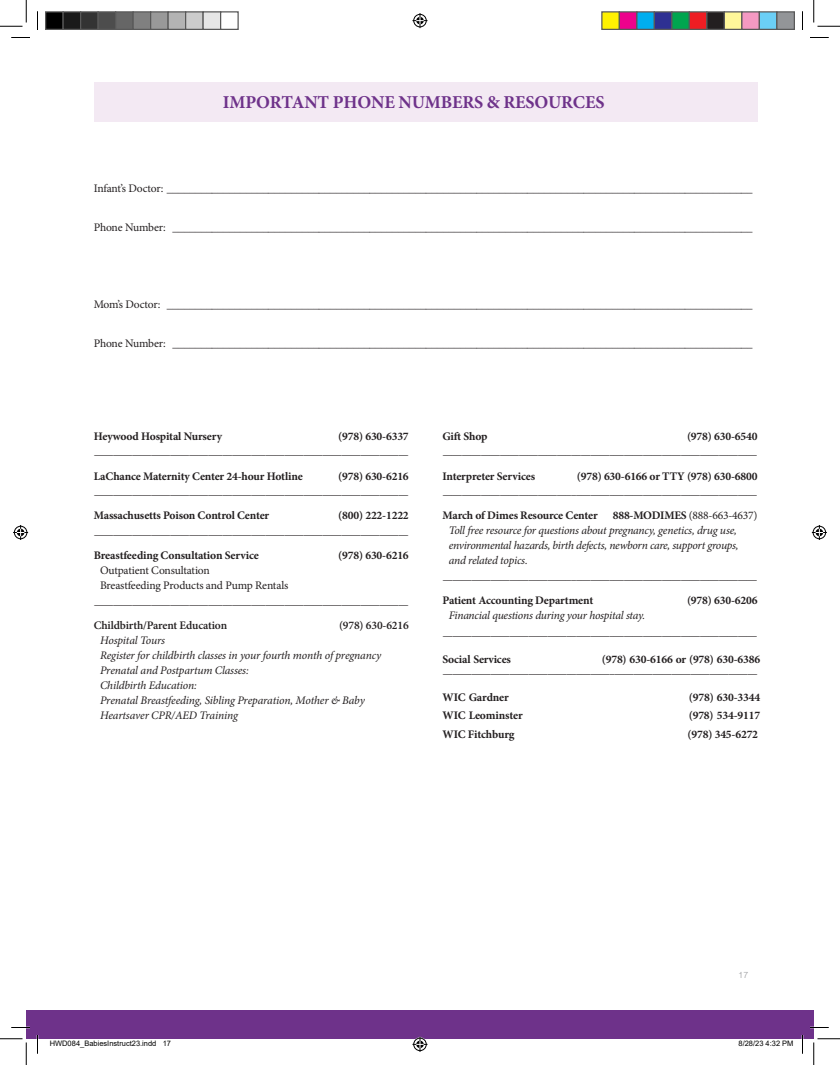
<style>
.page{position:relative;width:840px;height:1065px;background:#fff}
.page>*{position:absolute;margin:0;border:0;box-sizing:border-box;transform-origin:0 0}
.t1{font:700 18.12px "Minion Pro";letter-spacing:-.01em;color:#6e328a}
.t2{font:11.5px/15px "Minion Pro";letter-spacing:-.015em;color:#231f20}
.t3{font:700 11.5px "Minion Pro";letter-spacing:-.015em;color:#231f20}
.t4{font:italic 11.5px/15px "Minion Pro";letter-spacing:-.015em;color:#231f20}
.t5{font:600 11.5px "Minion Pro";letter-spacing:-.015em;color:#231f20}
.t6{font:300 8.75px "Helvetica Neue";color:#939598}
.t7{font:7.5px "Arial";color:#000}
.s1{font-weight:700;font-style:normal}
.s2{font-style:normal}
</style>
<div class="page">
<div style="left:26px;top:1011px;width:12px;height:28px;background:#6e328a"></div>
<div style="left:38px;top:1011px;width:776px;height:28px;background:#6e328a"></div>
<div style="left:94px;top:82px;width:664px;height:40px;background:#f3e9f3"></div>
<svg style="left:11px;top:37px;width:19px;height:1px"></svg>
<svg style="left:810px;top:37px;width:19px;height:1px"></svg>
<svg style="left:11px;top:1027px;width:19px;height:1px"></svg>
<svg style="left:810px;top:1027px;width:19px;height:1px"></svg>
<svg style="left:37px;top:11px;width:1px;height:19px"></svg>
<svg style="left:37px;top:1035px;width:1px;height:19px"></svg>
<svg style="left:802px;top:11px;width:1px;height:19px"></svg>
<svg style="left:802px;top:1035px;width:1px;height:19px"></svg>
<svg style="left:0;top:0;width:27px;height:27px"></svg>
<svg style="left:0;top:1039px;width:27px;height:26px"></svg>
<svg style="left:814px;top:0;width:26px;height:27px"></svg>
<svg style="left:814px;top:1039px;width:26px;height:26px"></svg>
<svg style="left:412px;top:13px;width:16px;height:15px"></svg>
<svg style="left:412px;top:1037px;width:16px;height:15px"></svg>
<svg style="left:13px;top:525px;width:15px;height:15px"></svg>
<svg style="left:812px;top:525px;width:15px;height:15px"></svg>
<div style="left:46px;top:12px;width:17px;height:17px;background:#000"></div>
<div style="left:45px;top:11px;width:19px;height:19px;border:1px solid #595959"></div>
<div style="left:63px;top:12px;width:18px;height:17px;background:#1a1a1a"></div>
<div style="left:62px;top:11px;width:19px;height:19px;border:1px solid #595959"></div>
<div style="left:81px;top:12px;width:17px;height:17px;background:#333"></div>
<div style="left:80px;top:11px;width:19px;height:19px;border:1px solid #595959"></div>
<div style="left:98px;top:12px;width:18px;height:17px;background:#4d4d4d"></div>
<div style="left:98px;top:11px;width:18px;height:19px;border:1px solid #595959"></div>
<div style="left:116px;top:12px;width:17px;height:17px;background:#666"></div>
<div style="left:115px;top:11px;width:19px;height:19px;border:1px solid #595959"></div>
<div style="left:133px;top:12px;width:18px;height:17px;background:#808080"></div>
<div style="left:132px;top:11px;width:19px;height:19px;border:1px solid #595959"></div>
<div style="left:151px;top:12px;width:17px;height:17px;background:#999"></div>
<div style="left:150px;top:11px;width:19px;height:19px;border:1px solid #595959"></div>
<div style="left:168px;top:12px;width:18px;height:17px;background:#b3b3b3"></div>
<div style="left:168px;top:11px;width:18px;height:19px;border:1px solid #595959"></div>
<div style="left:186px;top:12px;width:17px;height:17px;background:#ccc"></div>
<div style="left:185px;top:11px;width:19px;height:19px;border:1px solid #595959"></div>
<div style="left:203px;top:12px;width:18px;height:17px;background:#e6e6e6"></div>
<div style="left:202px;top:11px;width:19px;height:19px;border:1px solid #595959"></div>
<div style="left:220px;top:11px;width:19px;height:19px;border:1px solid #595959"></div>
<div style="left:602px;top:12px;width:17px;height:17px;background:#fff101"></div>
<div style="left:601px;top:11px;width:19px;height:19px;border:1px solid #595959"></div>
<div style="left:619px;top:12px;width:18px;height:17px;background:#ed028c"></div>
<div style="left:619px;top:11px;width:19px;height:19px;border:1px solid #595959"></div>
<div style="left:637px;top:12px;width:17px;height:17px;background:#00aeef"></div>
<div style="left:636px;top:11px;width:19px;height:19px;border:1px solid #595959"></div>
<div style="left:654px;top:12px;width:18px;height:17px;background:#2e3092"></div>
<div style="left:654px;top:11px;width:18px;height:19px;border:1px solid #595959"></div>
<div style="left:672px;top:12px;width:17px;height:17px;background:#00a54f"></div>
<div style="left:671px;top:11px;width:19px;height:19px;border:1px solid #595959"></div>
<div style="left:689px;top:12px;width:18px;height:17px;background:#ee1d23"></div>
<div style="left:689px;top:11px;width:19px;height:19px;border:1px solid #595959"></div>
<div style="left:707px;top:12px;width:17px;height:17px;background:#231f20"></div>
<div style="left:706px;top:11px;width:19px;height:19px;border:1px solid #595959"></div>
<div style="left:724px;top:12px;width:18px;height:17px;background:#fff79a"></div>
<div style="left:724px;top:11px;width:18px;height:19px;border:1px solid #595959"></div>
<div style="left:742px;top:12px;width:17px;height:17px;background:#f499c2"></div>
<div style="left:741px;top:11px;width:19px;height:19px;border:1px solid #595959"></div>
<div style="left:759px;top:12px;width:18px;height:17px;background:#6bcff6"></div>
<div style="left:759px;top:11px;width:19px;height:19px;border:1px solid #595959"></div>
<div style="left:777px;top:12px;width:17px;height:17px;background:#939598"></div>
<div style="left:776px;top:11px;width:19px;height:19px;border:1px solid #595959"></div>
<h1 class="t1" style="left:223px;top:90px;width:383px">IMPORTANT PHONE NUMBERS &amp; RESOURCES</h1>
<p class="t2" style="left:94px;top:181px;width:660px">Infant’s Doctor: ________________________________________________________________________________________________________</p>
<p class="t2" style="left:94px;top:220px;width:660px">Phone Number: _______________________________________________________________________________________________________</p>
<p class="t2" style="left:94px;top:297px;width:660px">Mom’s Doctor: ________________________________________________________________________________________________________</p>
<p class="t2" style="left:94px;top:335px;width:660px">Phone Number: _______________________________________________________________________________________________________</p>
<p class="t3" style="left:94px;top:428px;width:130px">Heywood Hospital Nursery</p>
<p class="t3" style="left:338px;top:428px;width:72px">(978) 630-6337</p>
<p class="t2" style="left:94px;top:447px;width:316px">—————————————–––———–———————————————</p>
<p class="t3" style="left:94px;top:468px;width:211px">LaChance Maternity Center 24-hour Hotline</p>
<p class="t3" style="left:338px;top:468px;width:72px">(978) 630-6216</p>
<p class="t2" style="left:94px;top:487px;width:316px">—————————————–––———–———————————————</p>
<p class="t3" style="left:94px;top:508px;width:177px">Massachusetts Poison Control Center</p>
<p class="t3" style="left:338px;top:508px;width:72px">(800) 222-1222</p>
<p class="t2" style="left:94px;top:527px;width:316px">—————————————–––———–———————————————</p>
<p class="t3" style="left:94px;top:547px;width:167px">Breastfeeding Consultation Service</p>
<p class="t3" style="left:338px;top:547px;width:72px">(978) 630-6216</p>
<p class="t2" style="left:100px;top:563px;width:190px">Outpatient Consultation<br>Breastfeeding Products and Pump Rentals</p>
<p class="t2" style="left:94px;top:597px;width:316px">—————————————–––———–———————————————</p>
<p class="t5" style="left:94px;top:617px;width:135px">Childbirth/Parent Education</p>
<p class="t5" style="left:339px;top:617px;width:71px">(978) 630-6216</p>
<p class="t4" style="left:100px;top:633px;width:283px">Hospital Tours<br>Register for childbirth classes in your fourth month of pregnancy Prenatal and Postpartum Classes:<br>Childbirth Education:<br>Prenatal Breastfeeding, Sibling Preparation, Mother &amp; Baby Heartsaver CPR/AED Training</p>
<p class="t3" style="left:442px;top:428px;width:46px">Gift Shop</p>
<p class="t3" style="left:687px;top:428px;width:72px">(978) 630-6540</p>
<p class="t2" style="left:442px;top:447px;width:316px">—————————————–––———–———————————————</p>
<p class="t3" style="left:442px;top:468px;width:94px">Interpreter Services</p>
<p class="t3" style="left:577px;top:468px;width:182px">(978) 630-6166 or TTY (978) 630-6800</p>
<p class="t2" style="left:442px;top:487px;width:317px">—————————————–––———–———————————————</p>
<p class="t3" style="left:442px;top:508px;width:157px">March of Dimes Resource Center</p>
<p class="t4" style="left:449px;top:508px;width:310px;text-indent:164px"><span class="s1">888-MODIMES</span> <span class="s2">(888-663-4637)<br></span>Toll free resource for questions about pregnancy, genetics, drug use, environmental hazards, birth defects, newborn care, support groups, and related topics.</p>
<p class="t2" style="left:443px;top:572px;width:317px">—————————————–––———–———————————————</p>
<p class="t3" style="left:443px;top:592px;width:152px">Patient Accounting Department</p>
<p class="t3" style="left:687px;top:592px;width:72px">(978) 630-6206</p>
<p class="t4" style="left:449px;top:608px;width:198px">Financial questions during your hospital stay.</p>
<p class="t2" style="left:443px;top:628px;width:316px">—————————————–––———–———————————————</p>
<p class="t3" style="left:443px;top:651px;width:70px">Social Services</p>
<p class="t3" style="left:602px;top:651px;width:160px">(978) 630-6166 or (978) 630-6386</p>
<p class="t2" style="left:443px;top:666px;width:317px">—————————————–––———–———————————————</p>
<p class="t3" style="left:443px;top:689px;width:68px">WIC Gardner</p>
<p class="t3" style="left:689px;top:689px;width:73px">(978) 630-3344</p>
<p class="t3" style="left:443px;top:708px;width:82px">WIC Leominster</p>
<p class="t3" style="left:689px;top:708px;width:73px">(978) 534-9117</p>
<p class="t3" style="left:443px;top:727px;width:74px">WIC Fitchburg</p>
<p class="t3" style="left:688px;top:727px;width:72px">(978) 345-6272</p>
<p class="t6" style="left:739px;top:970px;width:11px">17</p>
<p class="t7" style="left:50px;top:1038px;width:123px">HWD084_BabiesInstruct23.indd 17</p>
<p class="t7" style="left:738px;top:1038px;width:57px">8/28/23 4:32 PM</p>
</div>
